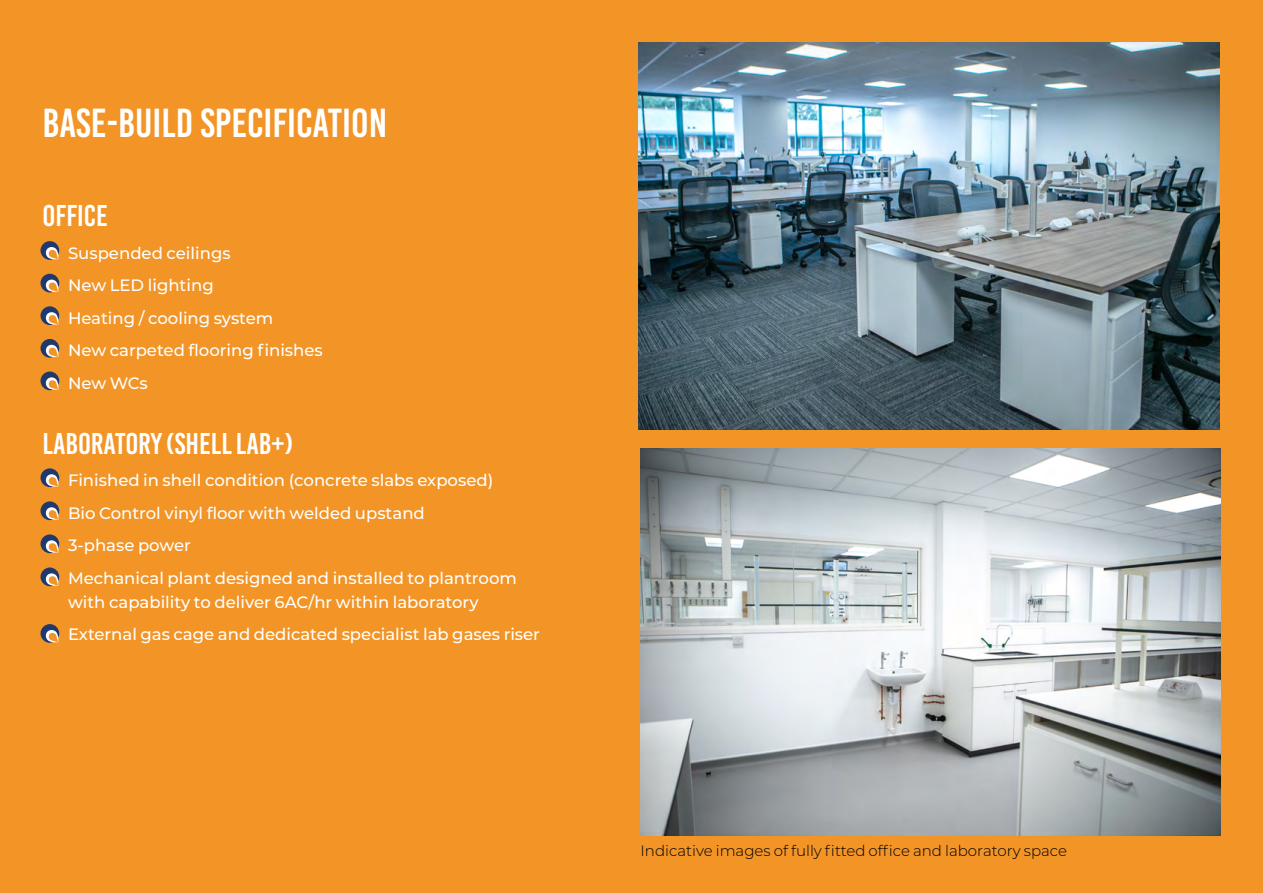
<style>
.page{position:relative;width:1263px;height:893px;background:#f29426}
.page>*{position:absolute;margin:0;border:0;box-sizing:border-box;transform-origin:0 0}
.t1{font:40.5px "Bebas Kai";color:#fff}
.t2{font:30px "Bebas Kai";color:#fff}
.t3{font:500 16.5px/32.5px "Montserrat";color:#fff}
.t4{font:300 15px "Montserrat";color:#000}
</style>
<div class="page">
<svg style="left:41px;top:241px;width:18px;height:19px"></svg>
<svg style="left:41px;top:274px;width:18px;height:18px"></svg>
<svg style="left:41px;top:306px;width:18px;height:19px"></svg>
<svg style="left:41px;top:339px;width:18px;height:19px"></svg>
<svg style="left:41px;top:371px;width:18px;height:19px"></svg>
<svg style="left:41px;top:468px;width:18px;height:19px"></svg>
<svg style="left:41px;top:501px;width:18px;height:19px"></svg>
<svg style="left:41px;top:534px;width:18px;height:19px"></svg>
<svg style="left:41px;top:567px;width:18px;height:19px"></svg>
<svg style="left:41px;top:624px;width:18px;height:19px"></svg>
<img style="left:640px;top:449px;width:580px;height:387px">
<img style="left:639px;top:43px;width:580px;height:386px">
<h1 class="t1" style="left:43px;top:101px;width:346px">BASE-BUILD SPECIFICATION</h1>
<h2 class="t2" style="left:43px;top:200px;width:67px">OFFICE</h2>
<p class="t3" style="left:68px;top:236px;width:256px">Suspended ceilings<br>New LED lighting<br>Heating / cooling system<br>New carpeted flooring finishes<br>New WCs</p>
<h2 class="t2" style="left:43px;top:427px;width:252px">LABORATORY (SHELL LAB+)</h2>
<p class="t3" style="left:68px;top:464px;width:450px">Finished in shell condition (concrete slabs exposed)<br>Bio Control vinyl floor with welded upstand<br>3-phase power<br>Mechanical plant designed and installed to plantroom</p>
<p class="t3" style="left:68px;top:585px;width:473px">with capability to deliver 6AC/hr within laboratory<br>External gas cage and dedicated specialist lab gases riser</p>
<p class="t4" style="left:640px;top:840px;width:428px">Indicative images of fully fitted office and laboratory space</p>
</div>
